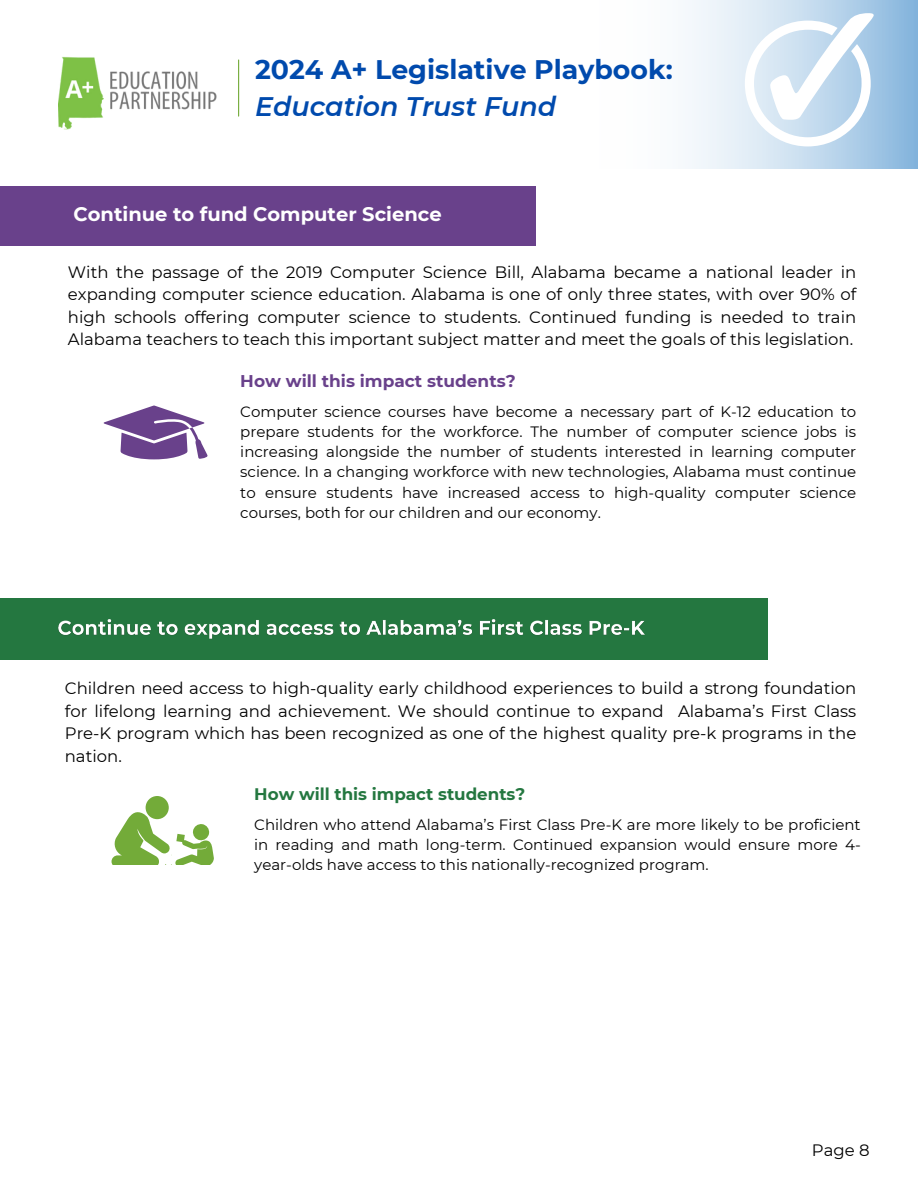
<style>
.page{position:relative;width:918px;height:1188px;background:#fff}
.page>*{position:absolute;margin:0;border:0;box-sizing:border-box;transform-origin:0 0}
.t1{font:700 26.85px "Montserrat";color:#004aad}
.t2{font:italic 600 26.85px "Montserrat";color:#004aad}
.t3{font:700 19.5px "Montserrat";color:#fff}
.t4{font:700 16.95px "Montserrat";color:#69418b}
.t5{font:700 16.65px "Montserrat";color:#247740}
.t6{font:16.5px/22.5px "Montserrat";color:#000;text-align:justify}
.t7{font:15px/20.2px "Montserrat";color:#000;text-align:justify}
</style>
<div class="page">
<svg style="left:688px;top:0;width:230px;height:168px"></svg>
<svg style="left:745px;top:13px;width:129px;height:133px"></svg>
<hr style="left:238px;top:60px;width:1px;height:56px;background:#73ab39">
<img style="left:59px;top:56px;width:158px;height:74px">
<div style="left:0;top:186px;width:536px;height:60px;background:#69418b"></div>
<svg style="left:104px;top:406px;width:104px;height:53px"></svg>
<div style="left:0;top:599px;width:767px;height:61px;background:#247740"></div>
<img style="left:58px;top:619px;width:587px;height:20px">
<div style="left:146px;top:796px;width:23px;height:23px;background:#73ab39;border-radius:50%"></div>
<svg style="left:111px;top:804px;width:103px;height:60px"></svg>
<div style="left:163px;top:855px;width:11px;height:10px;background:#fff;border-radius:50%"></div>
<h1 class="t1" style="left:255px;top:53px;width:419px">2024 A+ Legislative Playbook:</h1>
<h1 class="t2" style="left:255px;top:90px;width:303px">Education Trust Fund</h1>
<p class="t3" style="left:74px;top:202px;width:370px">Continue to fund Computer Science</p>
<p class="t6" style="left:68px;top:261px;width:790px">With the passage of the 2019 Computer Science Bill, Alabama became a national leader in expanding computer science education. Alabama is one of only three states, with over 90% of high schools offering computer science to students. Continued funding is needed to train Alabama teachers to teach this important subject matter and meet the goals of this legislation.</p>
<p class="t4" style="left:240px;top:370px;width:277px">How will this impact students?</p>
<p class="t7" style="left:240px;top:401px;width:618px">Computer science courses have become a necessary part of K-12 education to prepare students for the workforce. The number of computer science jobs is increasing alongside the number of students interested in learning computer science. In a changing workforce with new technologies, Alabama must continue to ensure students have increased access to high-quality computer science courses, both for our children and our economy.</p>
<p class="t6" style="left:65px;top:677px;width:793px">Children need access to high-quality early childhood experiences to build a strong foundation for lifelong learning and achievement. We should continue to expand Alabama’s First Class Pre-K program which has been recognized as one of the highest quality pre-k programs in the nation.</p>
<p class="t5" style="left:254px;top:784px;width:273px">How will this impact students?</p>
<p class="t7" style="left:254px;top:814px;width:608px">Children who attend Alabama’s First Class Pre-K are more likely to be proficient in reading and math long-term. Continued expansion would ensure more 4- year-olds have access to this nationally-recognized program.</p>
<p class="t6" style="left:812px;top:1139px;width:59px">Page 8</p>
</div>
